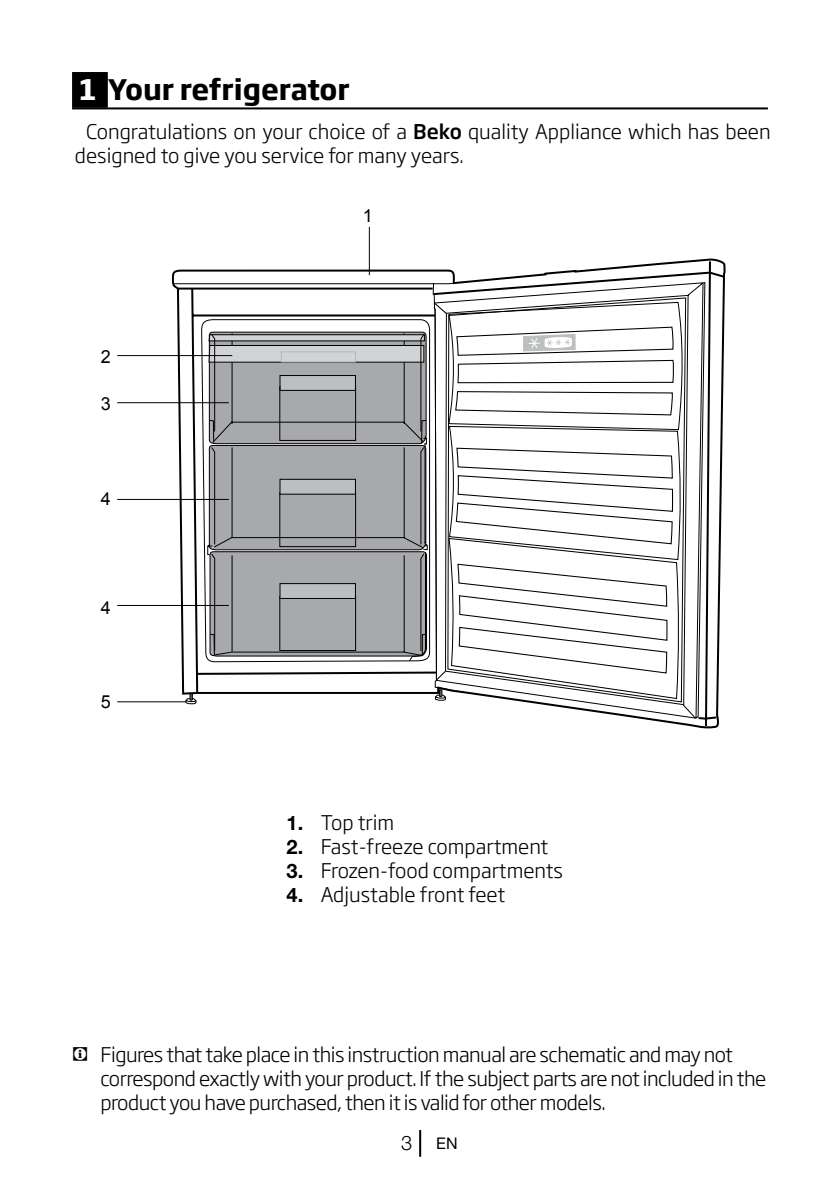
<style>
.page{position:relative;width:840px;height:1191px;background:#fff}
.page>*{position:absolute;margin:0;border:0;box-sizing:border-box;transform-origin:0 0}
.t1{font:700 28px "Soho Gothic Pro";color:#000}
.t2{font:300 20px/24px "Soho Gothic Pro";letter-spacing:-.025em;color:#000}
.t3{font:300 20px/24px "Soho Gothic Pro";color:#000}
.t4{font:18px "Arial";color:#000}
.t5{font:16px "Helvetica Neue";color:#000}
.s1{color:#fff}
.s2{font-weight:500}
.s3{font-family:"Helvetica Neue LT Pro";font-weight:700}
.s4{font-family:"ZIWARNUN";font-weight:400}
.s5{font-weight:300;font-size:20px}
</style>
<div class="page">
<hr style="left:419px;top:1130px;width:2px;height:26px;background:#000">
<div style="left:73px;top:73px;width:34px;height:34px;background:#000"></div>
<div style="left:72px;top:72px;width:36px;height:36px;border:2px solid #000"></div>
<hr style="left:72px;top:107px;width:695px;height:2px;background:#000">
<hr style="left:117px;top:701px;width:69px;height:1px;background:#000">
<hr style="left:117px;top:402px;width:112px;height:1px;background:#000">
<hr style="left:117px;top:605px;width:112px;height:1px;background:#000">
<hr style="left:117px;top:499px;width:112px;height:1px;background:#000">
<svg style="left:172px;top:282px;width:34px;height:423px"></svg>
<svg style="left:190px;top:287px;width:16px;height:409px"></svg>
<svg style="left:200px;top:319px;width:6px;height:343px"></svg>
<hr style="left:369px;top:227px;width:1px;height:48px;background:#000">
<hr style="left:117px;top:355px;width:115px;height:1px;background:#000">
<svg style="left:206px;top:259px;width:520px;height:469px"></svg>
<h1 class="t1" style="left:79px;top:67px;width:272px"><span class="s1">1</span> Your refrigerator</h1>
<p class="t3" style="left:75px;top:119px;width:696px;text-indent:11px">Congratulations on your choice of a <span class="s2">Beko</span> quality Appliance which has been designed to give you service for many years.</p>
<p class="t4" style="left:101px;top:347px;width:12px">2</p>
<p class="t4" style="left:101px;top:393px;width:12px">3</p>
<p class="t4" style="left:101px;top:489px;width:12px">4</p>
<p class="t4" style="left:101px;top:598px;width:12px">4</p>
<p class="t4" style="left:101px;top:691px;width:12px">5</p>
<p class="t4" style="left:362px;top:206px;width:12px">1</p>
<p class="t2" style="left:286px;top:809px;width:109px"><span class="s3">1.</span> Top trim</p>
<p class="t3" style="left:286px;top:833px;width:263px"><span class="s3">2.</span> Fast-freeze compartment</p>
<p class="t3" style="left:286px;top:857px;width:278px"><span class="s3">3.</span> Frozen-food compartments</p>
<p class="t3" style="left:286px;top:881px;width:220px"><span class="s3">4.</span> Adjustable front feet</p>
<p class="t2" style="left:100px;top:1041px;width:667px;text-indent:-28px"><span class="s4">C</span> Figures that take place in this instruction manual are schematic and may not correspond exactly with your product. If the subject parts are not included in the product you have purchased, then it is valid for other models.</p>
<p class="t5" style="left:401px;top:1133px;width:58px"><span class="s5">3</span> EN</p>
</div>
